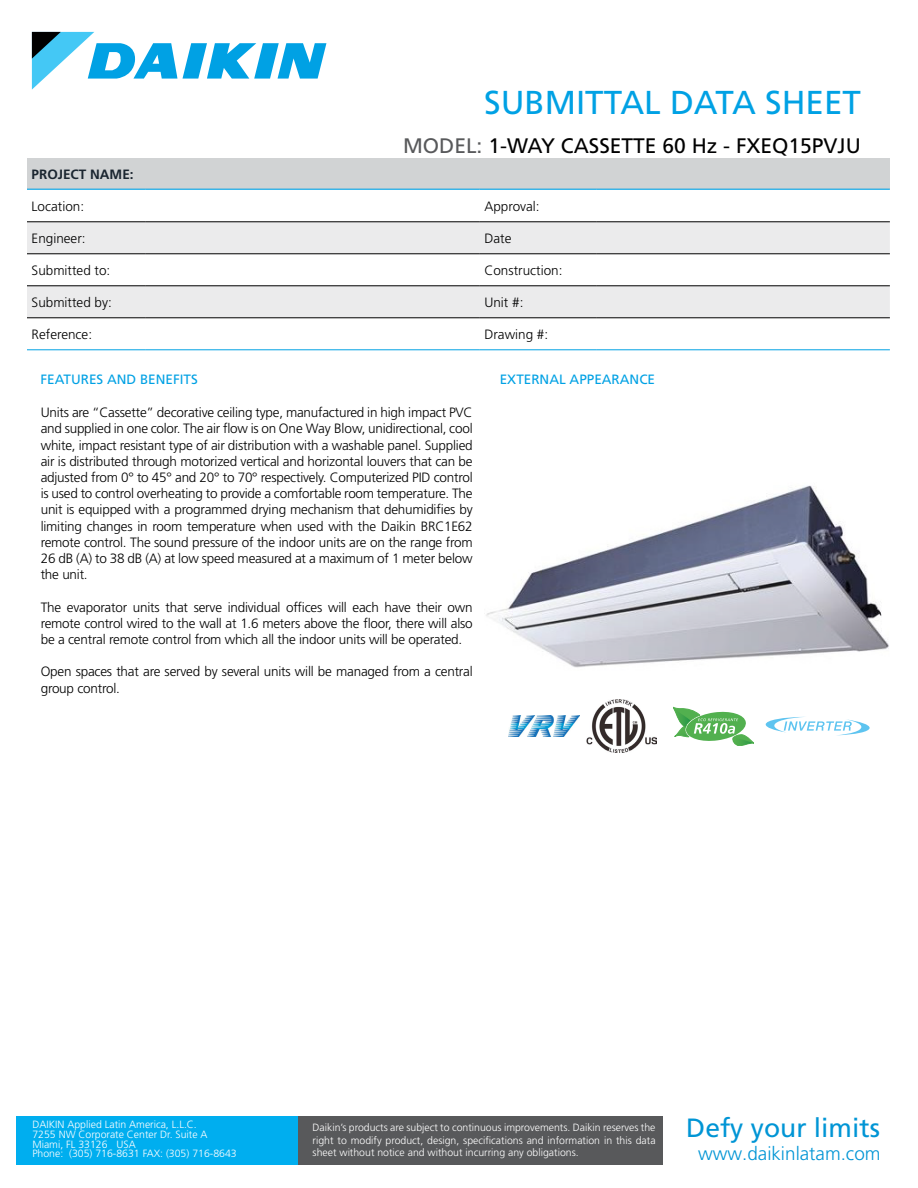
<style>
.page{position:relative;width:918px;height:1188px;background:#fff}
.page>*{position:absolute;margin:0;border:0;box-sizing:border-box;transform-origin:0 0}
.t1{font:33.15px "Frutiger LT Std";color:#00a1e4}
.t2{font:26.4px "Frutiger";color:#0095d5}
.t3{font:21px "Frutiger LT Std";color:#000}
.t4{font:300 18.9px "Frutiger";color:#0095d5}
.t5{font:300 13.5px/16.2px "Frutiger LT Std";letter-spacing:-.015em;color:#000;text-align:justify}
.t6{font:13.5px "Frutiger LT Std";color:#00a1e4}
.t7{font:700 13.5px "Frutiger LT Std";color:#1b2630}
.t8{font:300 10.5px/9.6px "Frutiger LT Std";color:#fff;text-align:justify}
.s1{color:#58595b}
</style>
<div class="page">
<svg style="left:183px;top:43px;width:143px;height:36px"></svg>
<svg style="left:32px;top:32px;width:145px;height:58px"></svg>
<div style="left:298px;top:1116px;width:365px;height:49px;background:#58595b"></div>
<div style="left:17px;top:1116px;width:281px;height:49px;background:#00aeef"></div>
<div style="left:27px;top:159px;width:863px;height:30px;background:#d1d3d4"></div>
<svg style="left:27px;top:223px;width:863px;height:95px;fill:#ebebec"></svg>
<hr style="left:27px;top:349px;width:118px;height:1px;background:#00a1e4">
<hr style="left:145px;top:349px;width:335px;height:1px;background:#00a1e4">
<hr style="left:480px;top:349px;width:117px;height:1px;background:#00a1e4">
<hr style="left:597px;top:349px;width:293px;height:1px;background:#00a1e4">
<hr style="left:27px;top:222px;width:118px;height:1px;background:#000">
<hr style="left:145px;top:222px;width:335px;height:1px;background:#000">
<hr style="left:480px;top:222px;width:117px;height:1px;background:#000">
<hr style="left:597px;top:222px;width:293px;height:1px;background:#000">
<hr style="left:27px;top:254px;width:118px;height:1px;background:#000">
<hr style="left:145px;top:254px;width:335px;height:1px;background:#000">
<hr style="left:480px;top:254px;width:117px;height:1px;background:#000">
<hr style="left:597px;top:254px;width:293px;height:1px;background:#000">
<hr style="left:27px;top:286px;width:118px;height:1px;background:#000">
<hr style="left:145px;top:286px;width:335px;height:1px;background:#000">
<hr style="left:480px;top:286px;width:117px;height:1px;background:#000">
<hr style="left:597px;top:286px;width:293px;height:1px;background:#000">
<hr style="left:27px;top:318px;width:118px;height:1px;background:#000">
<hr style="left:145px;top:318px;width:335px;height:1px;background:#000">
<hr style="left:480px;top:318px;width:117px;height:1px;background:#000">
<hr style="left:597px;top:318px;width:293px;height:1px;background:#000">
<hr style="left:27px;top:189px;width:118px;height:1px;background:#00a1e4">
<hr style="left:145px;top:189px;width:335px;height:1px;background:#00a1e4">
<hr style="left:480px;top:189px;width:117px;height:1px;background:#00a1e4">
<hr style="left:597px;top:189px;width:293px;height:1px;background:#00a1e4">
<img style="left:486px;top:485px;width:403px;height:183px">
<img style="left:508px;top:716px;width:71px;height:20px">
<img style="left:586px;top:700px;width:71px;height:52px">
<svg style="left:673px;top:707px;width:80px;height:38px"></svg>
<svg style="left:766px;top:717px;width:104px;height:18px"></svg>
<h1 class="t1" style="left:484px;top:83px;width:378px">SUBMITTAL DATA SHEET</h1>
<h3 class="t3" style="left:403px;top:133px;width:459px"><span class="s1">MODEL:</span> 1-WAY CASSETTE 60 Hz - FXEQ15PVJU</h3>
<p class="t7" style="left:32px;top:166px;width:104px">PROJECT NAME:</p>
<p class="t5" style="left:32px;top:198px;width:54px">Location:</p>
<p class="t5" style="left:484px;top:198px;width:57px">Approval:</p>
<p class="t5" style="left:32px;top:230px;width:56px">Engineer:</p>
<p class="t5" style="left:484px;top:230px;width:28px">Date</p>
<p class="t5" style="left:32px;top:262px;width:80px">Submitted to:</p>
<p class="t5" style="left:484px;top:262px;width:80px">Construction:</p>
<p class="t5" style="left:32px;top:294px;width:82px">Submitted by:</p>
<p class="t5" style="left:484px;top:294px;width:41px">Unit #:</p>
<p class="t5" style="left:32px;top:326px;width:62px">Reference:</p>
<p class="t5" style="left:484px;top:326px;width:65px">Drawing #:</p>
<p class="t6" style="left:40px;top:371px;width:159px">FEATURES AND BENEFITS</p>
<p class="t6" style="left:500px;top:371px;width:157px">EXTERNAL APPEARANCE</p>
<p class="t5" style="left:41px;top:405px;width:434px">Units are “Cassette” decorative ceiling type, manufactured in high impact PVC and supplied in one color. The air flow is on One Way Blow, unidirectional, cool white, impact resistant type of air distribution with a washable panel. Supplied air is distributed through motorized vertical and horizontal louvers that can be adjusted from 0° to 45° and 20° to 70° respectively. Computerized PID control is used to control overheating to provide a comfortable room temperature. The unit is equipped with a programmed drying mechanism that dehumidifies by limiting changes in room temperature when used with the Daikin BRC1E62 remote control. The sound pressure of the indoor units are on the range from 26 dB (A) to 38 dB (A) at low speed measured at a maximum of 1 meter below the unit.</p>
<p class="t5" style="left:41px;top:599px;width:434px">The evaporator units that serve individual offices will each have their own remote control wired to the wall at 1.6 meters above the floor, there will also be a central remote control from which all the indoor units will be operated.</p>
<p class="t5" style="left:41px;top:664px;width:434px">Open spaces that are served by several units will be managed from a central group control.</p>
<p class="t8" style="left:32px;top:1120px;width:206px;text-align:left">DAIKIN Applied Latin America, L.L.C.<br>7255 NW Corporate Center Dr. Suite A Miami, FL 33126 USA<br>Phone: (305) 716-8631 FAX: (305) 716-8643</p>
<h2 class="t2" style="left:686px;top:1112px;width:195px">Defy your limits</h2>
<p class="t8" style="left:313px;top:1122px;width:344px;line-height:12.6px">Daikin’s products are subject to continuous improvements. Daikin reserves the right to modify product, design, specifications and information in this data sheet without notice and without incurring any obligations.</p>
<h3 class="t4" style="left:698px;top:1143px;width:184px">www.daikinlatam.com</h3>
</div>
